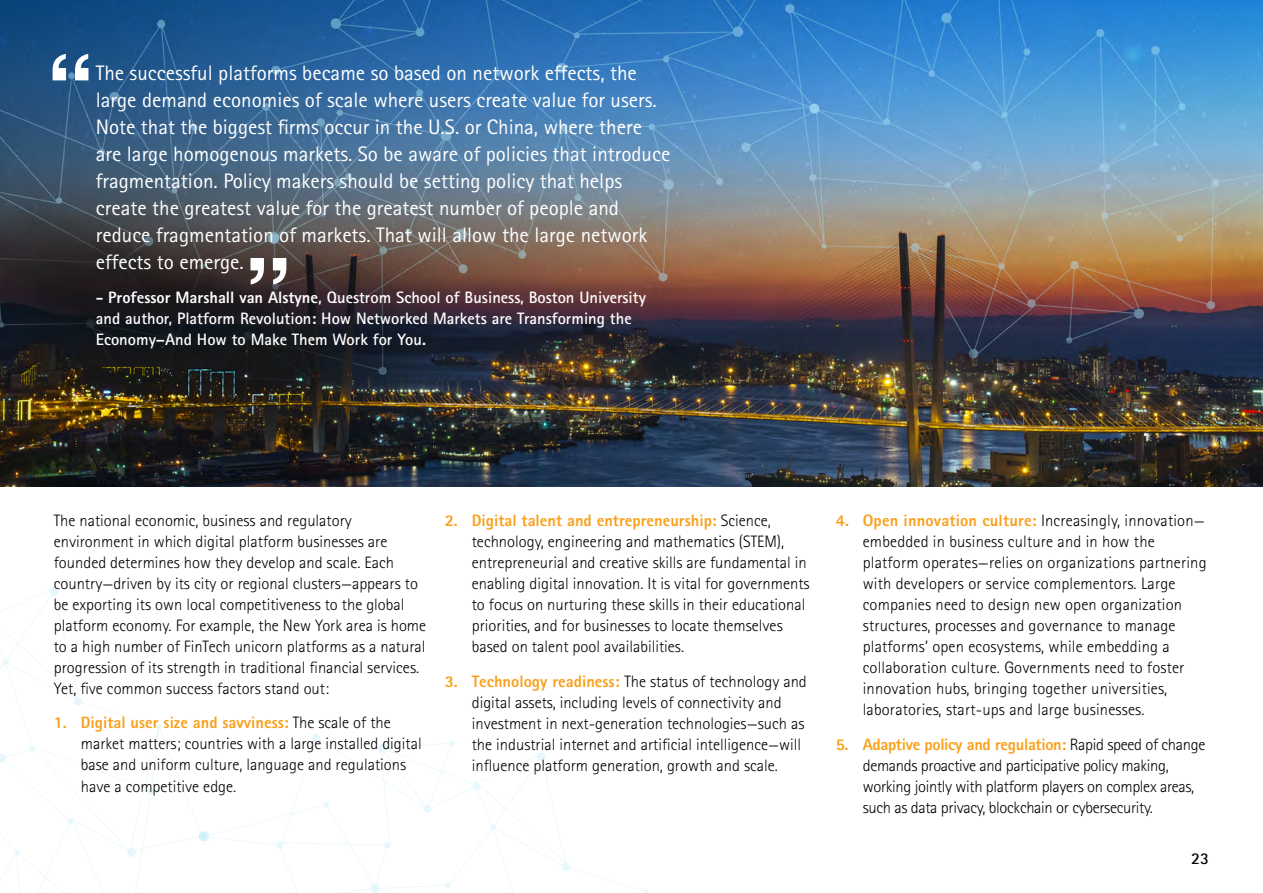
<style>
.page{position:relative;width:1263px;height:893px;background:#fff}
.page>*{position:absolute;margin:0;border:0;box-sizing:border-box;transform-origin:0 0}
.t1{font:21px/27px "Rotis Sans Serif";color:#fff}
.t2{font:300 16.5px/21px "Rotis Sans Serif";color:#000}
.t3{font:300 16.5px/21px "Rotis Sans Serif";letter-spacing:-.02em;color:#000}
.t4{font:700 16.5px/21px "Rotis Sans Serif";color:#fff}
.t5{font:700 16.5px "Rotis Sans Serif";color:#000}
.s1{font-weight:800}
.s2{font-weight:800;color:#f9a01b}
</style>
<div class="page">
<img style="left:0;top:0;width:1263px;height:486px">
<svg style="left:208px;top:733px;width:441px;height:160px"></svg>
<svg style="left:0;top:587px;width:208px;height:306px"></svg>
<svg style="left:250px;top:258px;width:36px;height:27px"></svg>
<svg style="left:53px;top:54px;width:35px;height:26px"></svg>
<p class="t1" style="left:96px;top:59px;width:576px">The successful platforms became so based on network effects, the large demand economies of scale where users create value for users.<br>Note that the biggest firms occur in the U.S. or China, where there are large homogenous markets. So be aware of policies that introduce fragmentation. Policy makers should be setting policy that helps create the greatest value for the greatest number of people and reduce fragmentation of markets. That will allow the large network effects to emerge.</p>
<p class="t4" style="left:96px;top:287px;width:552px">- <span class="s1">Professor Marshall van Alstyne</span>, Questrom School of Business, Boston University and author, Platform Revolution: How Networked Markets are Transforming the<br>Economy–And How to Make Them Work for You.</p>
<p class="t2" style="left:54px;top:510px;width:374px">The national economic, business and regulatory environment in which digital platform businesses are founded determines how they develop and scale. Each country—driven by its city or regional clusters—appears to be exporting its own local competitiveness to the global platform economy. For example, the New York area is home to a high number of FinTech unicorn platforms as a natural progression of its strength in traditional financial services.<br>Yet, five common success factors stand out:</p>
<p class="t2" style="left:81px;top:712px;width:342px;text-indent:-27px"><span class="s2">1. Digital user size and savviness:</span> The scale of the market matters; countries with a large installed digital base and uniform culture, language and regulations have a competitive edge.</p>
<p class="t2" style="left:472px;top:510px;width:339px;text-indent:-27px"><span class="s2">2. Digital talent and entrepreneurship:</span> Science, technology, engineering and mathematics (STEM), entrepreneurial and creative skills are fundamental in enabling digital innovation. It is vital for governments to focus on nurturing these skills in their educational priorities, and for businesses to locate themselves based on talent pool availabilities.</p>
<p class="t2" style="left:472px;top:671px;width:337px;text-indent:-27px"><span class="s2">3. Technology readiness:</span> The status of technology and digital assets, including levels of connectivity and investment in next-generation technologies—such as the industrial internet and artificial intelligence—will influence platform generation, growth and scale.</p>
<p class="t2" style="left:863px;top:510px;width:345px;text-indent:-27px"><span class="s2">4. Open innovation culture:</span> Increasingly, innovation— embedded in business culture and in how the platform operates—relies on organizations partnering with developers or service complementors. Large companies need to design new open organization structures, processes and governance to manage platforms’ open ecosystems, while embedding a collaboration culture. Governments need to foster innovation hubs, bringing together universities, laboratories, start-ups and large businesses.</p>
<p class="t3" style="left:863px;top:734px;width:344px;text-indent:-27px"><span class="s2">5. Adaptive policy and regulation:</span> Rapid speed of change demands proactive and participative policy making, working jointly with platform players on complex areas, such as data privacy, blockchain or cybersecurity.</p>
<p class="t5" style="left:1191px;top:848px;width:19px">23</p>
</div>
